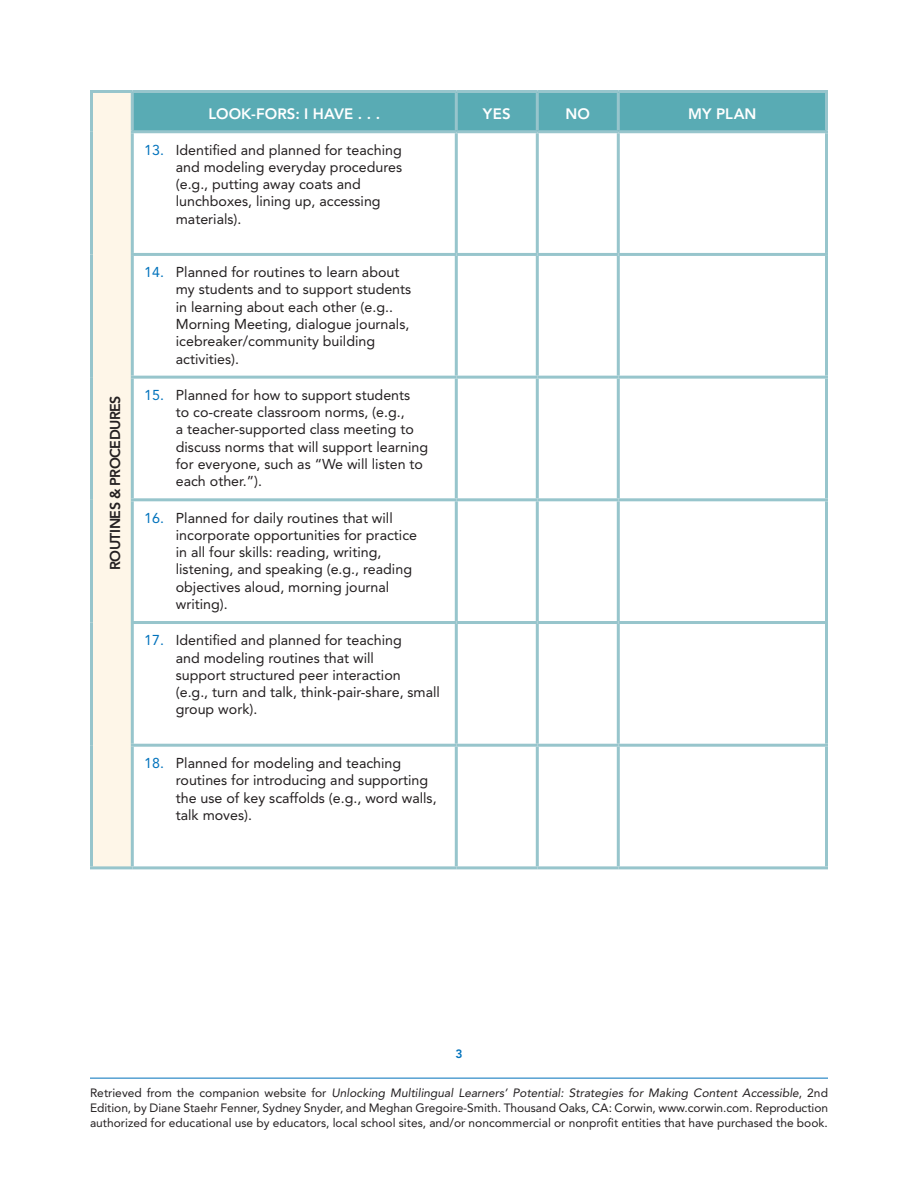
<style>
.page{position:relative;width:918px;height:1188px;background:#fff}
.page>*{position:absolute;margin:0;border:0;box-sizing:border-box;transform-origin:0 0}
.t1{font:800 15px "Avenir LT Std";letter-spacing:.01em;color:#fff}
.t2{font:14.25px/17.2px "Avenir LT Std";color:#231f20}
.t3{font:800 14.25px "Avenir LT Std";letter-spacing:-.035em;color:#231f20}
.t4{font:12px/15px "Avenir LT Std";color:#231f20;text-align:justify}
.t5{font:800 12px "Avenir LT Std";color:#0072bc}
.s1{color:#0072bc}
.s2{font-style:italic}
</style>
<div class="page">
<hr style="left:90px;top:1078px;width:738px;height:1px;background:#0072bc">
<div style="left:92px;top:92px;width:40px;height:776px;background:#fef6e8"></div>
<div style="left:134px;top:93px;width:691px;height:37px;background:#59abb4"></div>
<hr style="left:90px;top:866px;width:42px;height:3px;background:#97c5cc">
<hr style="left:90px;top:90px;width:42px;height:3px;background:#97c5cc">
<hr style="left:90px;top:93px;width:3px;height:39px;background:#97c5cc">
<hr style="left:455px;top:93px;width:3px;height:37px;background:#97c5cc">
<hr style="left:90px;top:132px;width:3px;height:122px;background:#97c5cc">
<hr style="left:825px;top:133px;width:3px;height:120px;background:#97c5cc">
<hr style="left:90px;top:254px;width:3px;height:123px;background:#97c5cc">
<hr style="left:825px;top:256px;width:3px;height:120px;background:#97c5cc">
<hr style="left:90px;top:377px;width:3px;height:123px;background:#97c5cc">
<hr style="left:825px;top:379px;width:3px;height:119px;background:#97c5cc">
<hr style="left:90px;top:500px;width:3px;height:123px;background:#97c5cc">
<hr style="left:825px;top:501px;width:3px;height:120px;background:#97c5cc">
<hr style="left:90px;top:623px;width:3px;height:122px;background:#97c5cc">
<hr style="left:825px;top:624px;width:3px;height:120px;background:#97c5cc">
<hr style="left:90px;top:745px;width:3px;height:121px;background:#97c5cc">
<hr style="left:825px;top:747px;width:3px;height:119px;background:#97c5cc">
<hr style="left:132px;top:866px;width:324px;height:3px;background:#97c5cc">
<hr style="left:456px;top:866px;width:81px;height:3px;background:#97c5cc">
<hr style="left:537px;top:866px;width:81px;height:3px;background:#97c5cc">
<hr style="left:618px;top:866px;width:210px;height:3px;background:#97c5cc">
<hr style="left:132px;top:90px;width:324px;height:3px;background:#97c5cc">
<hr style="left:131px;top:93px;width:3px;height:37px;background:#97c5cc">
<hr style="left:456px;top:90px;width:81px;height:3px;background:#97c5cc">
<hr style="left:537px;top:90px;width:81px;height:3px;background:#97c5cc">
<hr style="left:536px;top:93px;width:3px;height:37px;background:#97c5cc">
<hr style="left:618px;top:90px;width:210px;height:3px;background:#97c5cc">
<hr style="left:825px;top:93px;width:3px;height:37px;background:#97c5cc">
<hr style="left:617px;top:93px;width:3px;height:37px;background:#97c5cc">
<hr style="left:131px;top:130px;width:325px;height:3px;background:#97c5cc">
<hr style="left:131px;top:133px;width:3px;height:120px;background:#97c5cc">
<hr style="left:456px;top:130px;width:81px;height:3px;background:#97c5cc">
<hr style="left:455px;top:133px;width:3px;height:120px;background:#97c5cc">
<hr style="left:537px;top:130px;width:81px;height:3px;background:#97c5cc">
<hr style="left:536px;top:133px;width:3px;height:120px;background:#97c5cc">
<hr style="left:618px;top:130px;width:210px;height:3px;background:#97c5cc">
<hr style="left:617px;top:133px;width:3px;height:120px;background:#97c5cc">
<hr style="left:131px;top:253px;width:325px;height:3px;background:#97c5cc">
<hr style="left:131px;top:256px;width:3px;height:120px;background:#97c5cc">
<hr style="left:456px;top:253px;width:81px;height:3px;background:#97c5cc">
<hr style="left:455px;top:256px;width:3px;height:120px;background:#97c5cc">
<hr style="left:537px;top:253px;width:81px;height:3px;background:#97c5cc">
<hr style="left:536px;top:256px;width:3px;height:120px;background:#97c5cc">
<hr style="left:618px;top:253px;width:210px;height:3px;background:#97c5cc">
<hr style="left:617px;top:256px;width:3px;height:120px;background:#97c5cc">
<hr style="left:131px;top:376px;width:325px;height:3px;background:#97c5cc">
<hr style="left:131px;top:379px;width:3px;height:119px;background:#97c5cc">
<hr style="left:456px;top:376px;width:81px;height:3px;background:#97c5cc">
<hr style="left:455px;top:379px;width:3px;height:119px;background:#97c5cc">
<hr style="left:537px;top:376px;width:81px;height:3px;background:#97c5cc">
<hr style="left:536px;top:379px;width:3px;height:119px;background:#97c5cc">
<hr style="left:618px;top:376px;width:210px;height:3px;background:#97c5cc">
<hr style="left:617px;top:379px;width:3px;height:119px;background:#97c5cc">
<hr style="left:131px;top:498px;width:325px;height:3px;background:#97c5cc">
<hr style="left:131px;top:501px;width:3px;height:120px;background:#97c5cc">
<hr style="left:456px;top:498px;width:81px;height:3px;background:#97c5cc">
<hr style="left:455px;top:501px;width:3px;height:120px;background:#97c5cc">
<hr style="left:537px;top:498px;width:81px;height:3px;background:#97c5cc">
<hr style="left:536px;top:501px;width:3px;height:120px;background:#97c5cc">
<hr style="left:618px;top:498px;width:210px;height:3px;background:#97c5cc">
<hr style="left:617px;top:501px;width:3px;height:120px;background:#97c5cc">
<hr style="left:131px;top:621px;width:325px;height:3px;background:#97c5cc">
<hr style="left:131px;top:624px;width:3px;height:120px;background:#97c5cc">
<hr style="left:456px;top:621px;width:81px;height:3px;background:#97c5cc">
<hr style="left:455px;top:624px;width:3px;height:120px;background:#97c5cc">
<hr style="left:537px;top:621px;width:81px;height:3px;background:#97c5cc">
<hr style="left:536px;top:624px;width:3px;height:120px;background:#97c5cc">
<hr style="left:618px;top:621px;width:210px;height:3px;background:#97c5cc">
<hr style="left:617px;top:624px;width:3px;height:120px;background:#97c5cc">
<hr style="left:131px;top:744px;width:325px;height:3px;background:#97c5cc">
<hr style="left:131px;top:747px;width:3px;height:119px;background:#97c5cc">
<hr style="left:456px;top:744px;width:81px;height:3px;background:#97c5cc">
<hr style="left:455px;top:747px;width:3px;height:119px;background:#97c5cc">
<hr style="left:537px;top:744px;width:81px;height:3px;background:#97c5cc">
<hr style="left:536px;top:747px;width:3px;height:119px;background:#97c5cc">
<hr style="left:618px;top:744px;width:210px;height:3px;background:#97c5cc">
<hr style="left:617px;top:747px;width:3px;height:119px;background:#97c5cc">
<p class="t3" style="left:107px;top:570px;width:176px;rotate:-90deg">ROUTINES &amp; PROCEDURES</p>
<p class="t1" style="left:208px;top:105px;width:173px">LOOK-FORS: I HAVE . . .</p>
<p class="t1" style="left:483px;top:105px;width:29px">YES</p>
<p class="t1" style="left:566px;top:105px;width:26px">NO</p>
<p class="t1" style="left:688px;top:105px;width:70px">MY PLAN</p>
<p class="t2" style="left:176px;top:141px;width:228px;text-indent:-32px"><span class="s1">13.</span> Identified and planned for teaching and modeling everyday procedures (e.g., putting away coats and lunchboxes, lining up, accessing materials).</p>
<p class="t2" style="left:176px;top:264px;width:237px;text-indent:-32px"><span class="s1">14.</span> Planned for routines to learn about my students and to support students in learning about each other (e.g..<br>Morning Meeting, dialogue journals, icebreaker/community building activities).</p>
<p class="t2" style="left:176px;top:387px;width:254px;text-indent:-32px"><span class="s1">15.</span> Planned for how to support students<br>to co-create classroom norms, (e.g.,<br>a teacher-supported class meeting to discuss norms that will support learning for everyone, such as “We will listen to each other.”).</p>
<p class="t2" style="left:176px;top:509px;width:243px;text-indent:-32px"><span class="s1">16.</span> Planned for daily routines that will incorporate opportunities for practice in all four skills: reading, writing, listening, and speaking (e.g., reading objectives aloud, morning journal writing).</p>
<p class="t2" style="left:176px;top:632px;width:266px;text-indent:-32px"><span class="s1">17.</span> Identified and planned for teaching<br>and modeling routines that will<br>support structured peer interaction<br>(e.g., turn and talk, think-pair-share, small group work).</p>
<p class="t2" style="left:176px;top:755px;width:262px;text-indent:-32px"><span class="s1">18.</span> Planned for modeling and teaching routines for introducing and supporting the use of key scaffolds (e.g., word walls, talk moves).</p>
<p class="t5" style="left:455px;top:1047px;width:9px">3</p>
<p class="t4" style="left:90px;top:1085px;width:740px">Retrieved from the companion website for <span class="s2">Unlocking Multilingual Learners’ Potential: Strategies for Making Content Accessible</span>, 2nd Edition, by Diane Staehr Fenner, Sydney Snyder, and Meghan Gregoire-Smith. Thousand Oaks, CA: Corwin, www.corwin.com. Reproduction authorized for educational use by educators, local school sites, and/or noncommercial or nonprofit entities that have purchased the book.</p>
</div>
